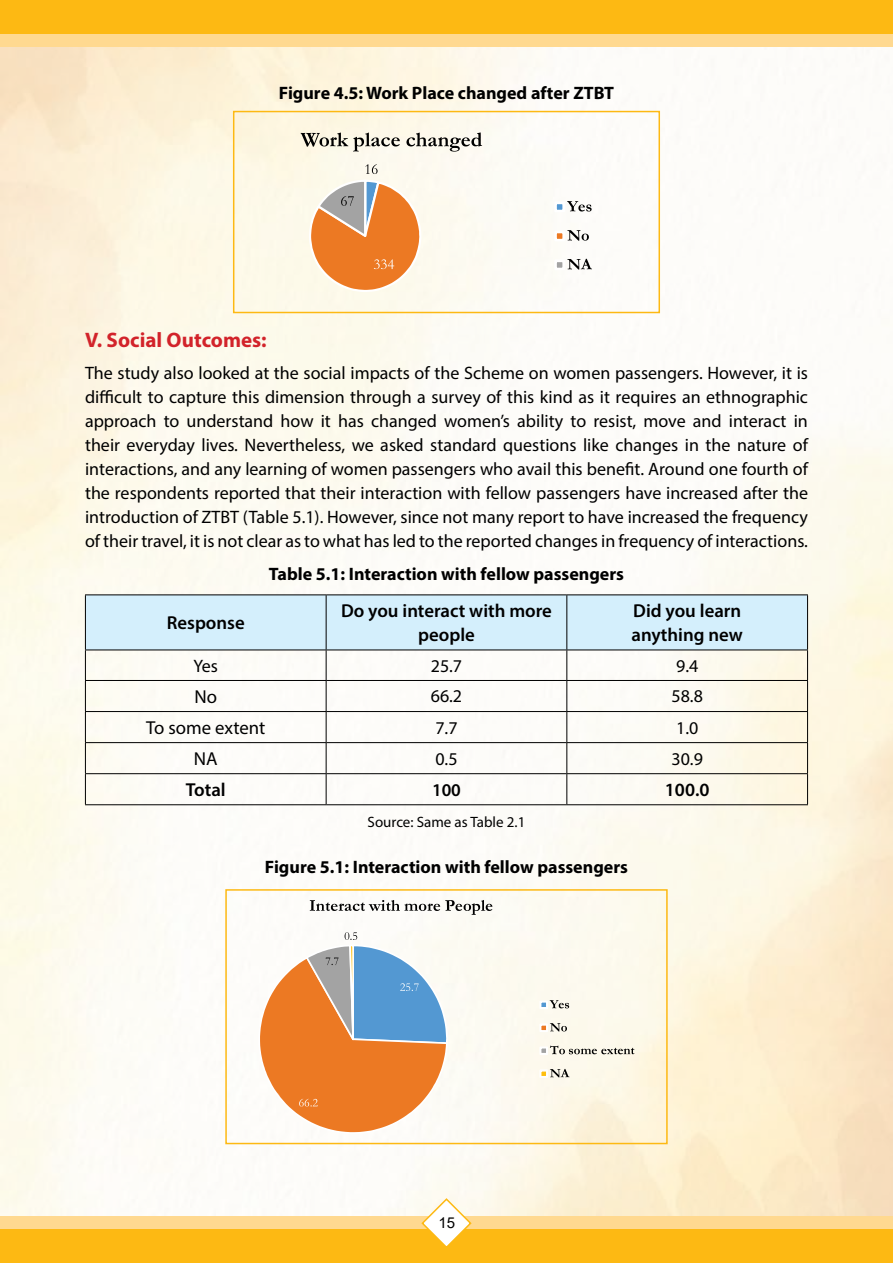
<style>
.page{position:relative;width:893px;height:1263px;background:#fff}
.page>*{position:absolute;margin:0;border:0;box-sizing:border-box;transform-origin:0 0}
.t1{font:700 21px "Myriad Pro";color:#d2232a}
.t2{font:600 18.75px/24px "Myriad Pro";color:#000;text-align:center}
.t3{font:18.75px "Myriad Pro";color:#000}
.t4{font:18px/24px "Myriad Pro";color:#000;text-align:justify}
.t5{font:700 18px "Myriad Pro";color:#000}
.t6{font:600 18px "Myriad Pro";color:#000}
.t7{font:15px "Myriad Pro";color:#000}
.t8{font:15px "Arial";color:#000}
</style>
<div class="page">
<div style="left:0;top:0;width:893px;height:34px;background:#fdb913"></div>
<div style="left:0;top:34px;width:893px;height:13px;background:#ffd990"></div>
<div style="left:0;top:1229px;width:893px;height:34px;background:#fdb913"></div>
<div style="left:0;top:1216px;width:893px;height:13px;background:#ffd990"></div>
<svg style="left:420px;top:1197px;width:53px;height:49px"></svg>
<svg style="left:365px;top:164px;width:13px;height:10px"></svg>
<svg style="left:302px;top:180px;width:126px;height:119px;background:#eab386"></svg>
<svg style="left:301px;top:132px;width:181px;height:20px;background:#c6c3b8"></svg>
<svg style="left:554px;top:201px;width:38px;height:11px"></svg>
<svg style="left:554px;top:230px;width:35px;height:11px"></svg>
<svg style="left:554px;top:259px;width:38px;height:11px"></svg>
<div style="left:233px;top:111px;width:427px;height:202px;border:2px solid #fdb913"></div>
<div style="left:86px;top:595px;width:721px;height:55px;background:#d4effc"></div>
<hr style="left:85px;top:595px;width:1px;height:55px;background:#000">
<hr style="left:85px;top:594px;width:241px;height:1px;background:#000">
<hr style="left:326px;top:594px;width:241px;height:1px;background:#000">
<hr style="left:567px;top:594px;width:241px;height:1px;background:#000">
<hr style="left:85px;top:650px;width:1px;height:30px;background:#000">
<hr style="left:85px;top:681px;width:1px;height:30px;background:#000">
<hr style="left:85px;top:712px;width:1px;height:30px;background:#000">
<hr style="left:85px;top:743px;width:1px;height:30px;background:#000">
<hr style="left:85px;top:774px;width:1px;height:30px;background:#000">
<hr style="left:85px;top:650px;width:241px;height:1px;background:#000">
<hr style="left:326px;top:650px;width:241px;height:1px;background:#000">
<hr style="left:567px;top:650px;width:241px;height:1px;background:#000">
<hr style="left:85px;top:680px;width:241px;height:1px;background:#000">
<hr style="left:326px;top:680px;width:241px;height:1px;background:#000">
<hr style="left:567px;top:680px;width:241px;height:1px;background:#000">
<hr style="left:85px;top:711px;width:241px;height:1px;background:#000">
<hr style="left:326px;top:711px;width:241px;height:1px;background:#000">
<hr style="left:567px;top:711px;width:241px;height:1px;background:#000">
<hr style="left:85px;top:742px;width:241px;height:1px;background:#000">
<hr style="left:326px;top:742px;width:241px;height:1px;background:#000">
<hr style="left:567px;top:742px;width:241px;height:1px;background:#000">
<hr style="left:85px;top:773px;width:241px;height:1px;background:#000">
<hr style="left:326px;top:773px;width:241px;height:1px;background:#000">
<hr style="left:567px;top:773px;width:241px;height:1px;background:#000">
<hr style="left:85px;top:804px;width:241px;height:1px;background:#000">
<hr style="left:326px;top:804px;width:241px;height:1px;background:#000">
<hr style="left:567px;top:804px;width:241px;height:1px;background:#000">
<hr style="left:326px;top:595px;width:1px;height:55px;background:#000">
<hr style="left:566px;top:595px;width:1px;height:55px;background:#000">
<hr style="left:807px;top:595px;width:1px;height:55px;background:#000">
<hr style="left:326px;top:650px;width:1px;height:30px;background:#000">
<hr style="left:566px;top:650px;width:1px;height:30px;background:#000">
<hr style="left:807px;top:650px;width:1px;height:30px;background:#000">
<hr style="left:326px;top:681px;width:1px;height:30px;background:#000">
<hr style="left:566px;top:681px;width:1px;height:30px;background:#000">
<hr style="left:807px;top:681px;width:1px;height:30px;background:#000">
<hr style="left:326px;top:712px;width:1px;height:30px;background:#000">
<hr style="left:566px;top:712px;width:1px;height:30px;background:#000">
<hr style="left:807px;top:712px;width:1px;height:30px;background:#000">
<hr style="left:326px;top:743px;width:1px;height:30px;background:#000">
<hr style="left:566px;top:743px;width:1px;height:30px;background:#000">
<hr style="left:807px;top:743px;width:1px;height:30px;background:#000">
<hr style="left:326px;top:774px;width:1px;height:30px;background:#000">
<hr style="left:566px;top:774px;width:1px;height:30px;background:#000">
<hr style="left:807px;top:774px;width:1px;height:30px;background:#000">
<svg style="left:246px;top:932px;width:203px;height:209px"></svg>
<svg style="left:310px;top:900px;width:182px;height:15px"></svg>
<svg style="left:539px;top:1000px;width:30px;height:9px"></svg>
<svg style="left:539px;top:1023px;width:28px;height:9px"></svg>
<svg style="left:539px;top:1046px;width:95px;height:9px"></svg>
<svg style="left:539px;top:1069px;width:30px;height:9px"></svg>
<div style="left:225px;top:889px;width:443px;height:255px;border:2px solid #fdb913"></div>
<p class="t5" style="left:279px;top:81px;width:337px">Figure 4.5: Work Place changed after ZTBT</p>
<p class="t1" style="left:85px;top:326px;width:183px">V. Social Outcomes:</p>
<p class="t4" style="left:85px;top:361px;width:724px">The study also looked at the social impacts of the Scheme on women passengers. However, it is difficult to capture this dimension through a survey of this kind as it requires an ethnographic approach to understand how it has changed women’s ability to resist, move and interact in their everyday lives. Nevertheless, we asked standard questions like changes in the nature of interactions, and any learning of women passengers who avail this benefit. Around one fourth of the respondents reported that their interaction with fellow passengers have increased after the introduction of ZTBT (Table 5.1). However, since not many report to have increased the frequency of their travel, it is not clear as to what has led to the reported changes in frequency of interactions.</p>
<p class="t5" style="left:269px;top:562px;width:357px">Table 5.1: Interaction with fellow passengers</p>
<p class="t2" style="left:167px;top:611px;width:79px">Response</p>
<p class="t2" style="left:341px;top:599px;width:212px">Do you interact with more people</p>
<p class="t2" style="left:632px;top:599px;width:113px;text-align:left">Did you learn anything new</p>
<p class="t4" style="left:194px;top:654px;width:26px">Yes</p>
<p class="t4" style="left:431px;top:654px;width:33px">25.7</p>
<p class="t4" style="left:676px;top:654px;width:24px">9.4</p>
<p class="t3" style="left:194px;top:685px;width:24px">No</p>
<p class="t4" style="left:431px;top:684px;width:33px">66.2</p>
<p class="t4" style="left:671px;top:684px;width:33px">58.8</p>
<p class="t3" style="left:146px;top:716px;width:121px">To some extent</p>
<p class="t4" style="left:435px;top:715px;width:24px">7.7</p>
<p class="t4" style="left:676px;top:715px;width:24px">1.0</p>
<p class="t3" style="left:194px;top:747px;width:25px">NA</p>
<p class="t4" style="left:435px;top:746px;width:24px">0.5</p>
<p class="t4" style="left:671px;top:746px;width:33px">30.9</p>
<p class="t2" style="left:186px;top:777px;width:41px">Total</p>
<p class="t6" style="left:432px;top:778px;width:30px">100</p>
<p class="t2" style="left:665px;top:777px;width:46px">100.0</p>
<p class="t7" style="left:368px;top:813px;width:159px">Source: Same as Table 2.1</p>
<p class="t5" style="left:265px;top:855px;width:365px">Figure 5.1: Interaction with fellow passengers</p>
<p class="t8" style="left:439px;top:1213px;width:18px">15</p>
</div>
